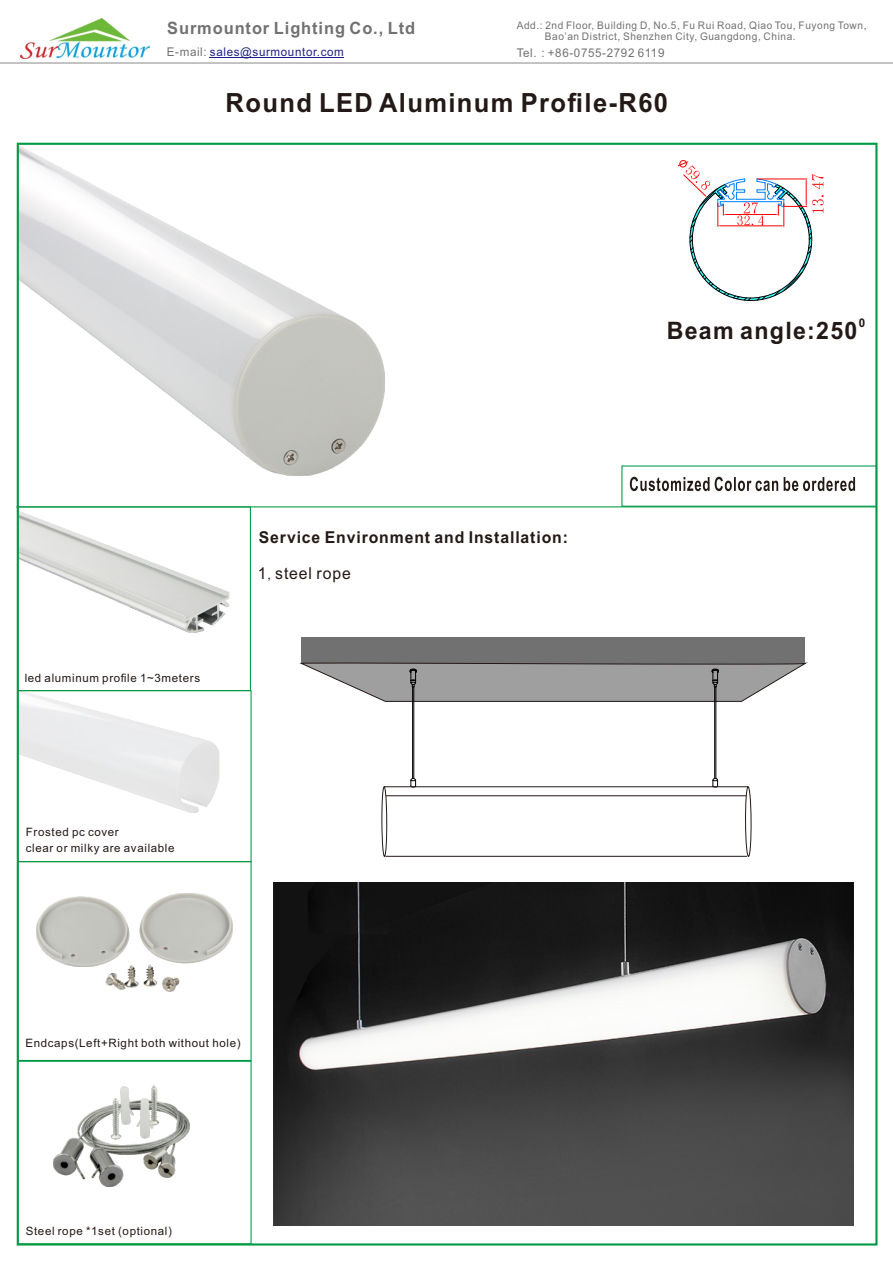
<style>
.page{position:relative;width:893px;height:1263px;background:#fff}
.page>*{position:absolute;margin:0;border:0;box-sizing:border-box;transform-origin:0 0}
.t1{font:700 26.4px "Arial";letter-spacing:.055em;color:#231916;scale:.96 1}
.t2{font:700 24px "Arial";letter-spacing:.055em;color:#231916;scale:.96 1}
.t3{font:700 16.95px "Arial";letter-spacing:.055em;color:#717171;scale:.96 1}
.t4{font:700 16.35px "Arial";letter-spacing:.055em;color:#231916;scale:.96 1}
.t5{font:16.35px "Arial";letter-spacing:.055em;color:#231916;scale:.96 1}
.t6{font:12px "Arial";letter-spacing:.055em;color:#1e2188;scale:.96 1}
.t7{font:12px "Arial";letter-spacing:.055em;color:#717171;scale:.96 1}
.t8{font:700 12px "Arial";color:#231916;scale:.96 1}
.t9{font:11.55px/16.8px "Arial";letter-spacing:.055em;color:#231916}
.t10{font:10.5px/10.6px "Arial";letter-spacing:.055em;color:#717171;scale:.96 1}
.s1{color:#717171}
.s2{font-family:"Adobe Fangsong Std"}
</style>
<div class="page">
<img style="left:20px;top:692px;width:199px;height:121px">
<img style="left:20px;top:511px;width:210px;height:121px">
<img style="left:18px;top:142px;width:366px;height:333px">
<hr style="left:0;top:63px;width:893px;height:1px;background:#898989">
<img style="left:21px;top:18px;width:129px;height:40px">
<hr style="left:210px;top:57px;width:134px;height:1px;background:#1e2188">
<hr style="left:16px;top:506px;width:860px;height:1px;background:#094">
<div style="left:17px;top:690px;width:235px;height:172px;border:1px solid #094"></div>
<div style="left:17px;top:506px;width:234px;height:185px;border:1px solid #094"></div>
<svg style="left:630px;top:477px;width:225px;height:14px"></svg>
<div style="left:621px;top:465px;width:256px;height:42px;border:1px solid #094"></div>
<div style="left:17px;top:861px;width:235px;height:200px;border:1px solid #094"></div>
<div style="left:17px;top:1061px;width:235px;height:183px;border:1px solid #094"></div>
<div style="left:301px;top:637px;width:504px;height:27px;background:#717171"></div>
<hr style="left:412px;top:687px;width:1px;height:91px;background:#000">
<hr style="left:413px;top:687px;width:1px;height:91px;background:#000">
<hr style="left:714px;top:687px;width:1px;height:91px;background:#000">
<hr style="left:715px;top:687px;width:1px;height:91px;background:#000">
<svg style="left:300px;top:662px;width:506px;height:40px"></svg>
<svg style="left:677px;top:160px;width:147px;height:141px"></svg>
<img style="left:37px;top:894px;width:195px;height:73px">
<img style="left:105px;top:964px;width:75px;height:28px">
<img style="left:162px;top:975px;width:13px;height:16px">
<img style="left:54px;top:1085px;width:136px;height:102px">
<svg style="left:381px;top:778px;width:370px;height:79px"></svg>
<img style="left:273px;top:882px;width:581px;height:343px">
<h3 class="t3" style="left:167px;top:21px;width:260px">Surmountor Lighting Co., Ltd</h3>
<p class="t6" style="left:167px;top:47px;width:186px"><span class="s1">E-mail:</span> sales@surmountor.com</p>
<p class="t7" style="left:517px;top:48px;width:155px">Tel. : +86-0755-2792 6119</p>
<p class="t10" style="left:545px;top:21px;width:337px;text-indent:-28px">Add.: 2nd Floor, Building D, No.5, Fu Rui Road, Qiao Tou, Fuyong Town,<br>Bao’an District, Shenzhen City, Guangdong, China.</p>
<h1 class="t1" style="left:225px;top:92px;width:463px">Round LED Aluminum Profile-R60</h1>
<p class="t9" style="left:25px;top:670px;width:177px">led aluminum profile 1~3meters</p>
<p class="t9" style="left:26px;top:824px;width:150px">Frosted pc cover<br>clear or milky are available</p>
<h3 class="t4" style="left:259px;top:531px;width:323px">Service Environment and Installation:</h3>
<h3 class="t5" style="left:258px;top:567px;width:98px">1<span class="s2">,</span> steel rope</h3>
<p class="t9" style="left:25px;top:1035px;width:217px">Endcaps(Left+Right both without hole)</p>
<p class="t9" style="left:26px;top:1224px;width:148px">Steel rope *1set (optional)</p>
<p class="t8" style="left:859px;top:318px;width:8px">0</p>
<h2 class="t2" style="left:667px;top:322px;width:200px">Beam angle:250</h2>
</div>
